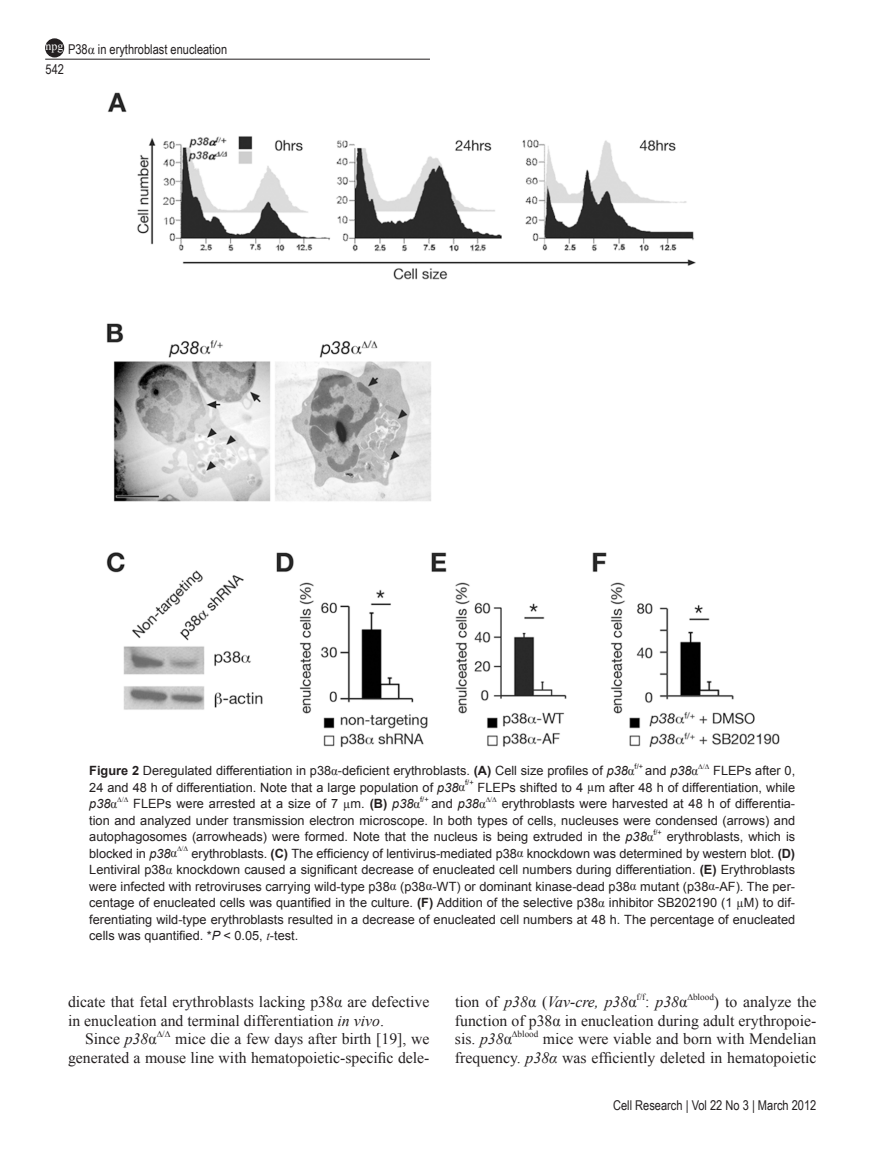
<style>
.page{position:relative;width:893px;height:1170px;background:#fff}
.page>*{position:absolute;margin:0;border:0;box-sizing:border-box;transform-origin:0 0}
.t1{font:15.75px "Times New Roman";color:#231f20}
.t2{font:15.75px/18.8px "Times New Roman PSMT2";color:#231f20}
.t3{font:italic 15.75px "Times New Roman";color:#231f20}
.t4{font:13.5px "Arial Narrow";color:#231f20}
.t5{font:12.75px/16.5px "Arial MT2";color:#231f20;text-align:justify}
.t6{font:12.75px "Arial";color:#231f20}
.t7{font:italic 12.75px "Arial";color:#231f20}
.t8{font:12px "Times New Roman PSMT2";color:#fff}
.t9{font:9.15px "Times New Roman";color:#231f20}
.t10{font:9.15px "Times New Roman PSMT2";color:#231f20}
.t11{font:7.5px "Arial MT2";color:#231f20}
.t12{font:7.5px "Times New Roman";color:#231f20}
.s1{font-family:"Times New Roman"}
.s2{font-weight:700}
.s3{font-family:"Arial MT2"}
.s4{font-style:italic}
.s5{font-family:"Arial";font-style:italic}
.s6{font-family:"Times New Roman PSMT2"}
.s7{font-family:"Times New Roman";font-style:normal}
.s8{font-family:"Arial";font-weight:700}
.s9{font-family:"Arial"}
.s10{font-family:"Times New Roman";font-style:italic}
.s11{font-family:"Times New Roman PSMT2";font-style:normal}
.s12{font-style:normal}
.s13{font-family:"Times New Roman PS Italic MT2"}
</style>
<div class="page">
<hr style="left:45px;top:59px;width:385px;height:1px;background:#231f20">
<div style="left:46px;top:39px;width:17px;height:18px;background:#231f20;border-radius:50%"></div>
<div style="left:45px;top:38px;width:19px;height:19px;border:2px solid #231f20;border-radius:50%"></div>
<img style="left:106px;top:92px;width:674px;height:656px">
<p class="t4" style="left:68px;top:39px;width:161px">P38<span class="s1">α</span> in erythroblast enucleation</p>
<p class="t8" style="left:46px;top:38px;width:19px">npg</p>
<p class="t4" style="left:46px;top:59px;width:20px">542</p>
<p class="t6" style="left:89px;top:762px;width:547px"><span class="s2">Figure 2</span> <span class="s3">Deregulated differentiation in p38</span><span class="s1">α</span>-deficient erythroblasts. <span class="s2">(A)</span> Cell size profiles of <span class="s4">p38</span><span class="s1">α</span></p>
<p class="t11" style="left:635px;top:761px;width:10px">f/+</p>
<p class="t5" style="left:645px;top:762px;width:55px">and <span class="s5">p38</span><span class="s1">α</span></p>
<p class="t12" style="left:698px;top:761px;width:13px">∆/∆</p>
<p class="t5" style="left:713px;top:762px;width:83px">FLEPs after 0,</p>
<p class="t5" style="left:89px;top:779px;width:377px">24 and 48 h of differentiation. Note that a large population of <span class="s5">p38</span><span class="s1">α</span></p>
<p class="t11" style="left:465px;top:777px;width:10px">f/+</p>
<p class="t5" style="left:478px;top:779px;width:319px">FLEPs shifted to 4 <span class="s6">µ</span>m after 48 h of differentiation, while</p>
<p class="t7" style="left:89px;top:795px;width:29px">p38<span class="s7">α</span></p>
<p class="t12" style="left:117px;top:794px;width:13px">∆/∆</p>
<p class="t5" style="left:133px;top:795px;width:288px">FLEPs were arrested at a size of 7 <span class="s6">µ</span>m. <span class="s8">(B)</span> <span class="s5">p38</span><span class="s1">α</span></p>
<p class="t11" style="left:420px;top:794px;width:10px">f/+</p>
<p class="t5" style="left:432px;top:795px;width:56px">and <span class="s5">p38</span><span class="s1">α</span></p>
<p class="t12" style="left:486px;top:794px;width:13px">∆/∆</p>
<p class="t5" style="left:89px;top:795px;width:707px;text-indent:412px">erythroblasts were harvested at 48 h of differentia&shy;tion and analyzed under transmission electron microscope. In both types of cells, nucleuses were condensed (arrows) and autophagosomes (arrowheads) were formed. Note that the nucleus is being extruded in the <span class="s5">p38</span><span class="s1">α</span></p>
<p class="t11" style="left:653px;top:827px;width:10px">f/+</p>
<p class="t5" style="left:667px;top:828px;width:130px">erythroblasts, which is</p>
<p class="t5" style="left:89px;top:845px;width:89px">blocked in <span class="s5">p38</span><span class="s1">α</span></p>
<p class="t12" style="left:177px;top:843px;width:13px">∆/∆</p>
<p class="t5" style="left:192px;top:845px;width:605px">erythroblasts. <span class="s8">(C)</span> <span class="s9">The efficiency of lentivirus-mediated p38</span><span class="s1">α</span> knockdown was determined by western blot. <span class="s8">(D)</span></p>
<p class="t6" style="left:89px;top:861px;width:707px"><span class="s3">Lentiviral p38</span><span class="s1">α</span> knockdown caused a significant decrease of enucleated cell numbers during differentiation. <span class="s2">(E)</span> <span class="s3">Erythroblasts</span></p>
<p class="t5" style="left:89px;top:877px;width:707px">were infected with retroviruses carrying wild-type p38<span class="s1">α</span> (p38<span class="s1">α</span>-WT) or dominant kinase-dead p38<span class="s1">α</span> mutant (p38<span class="s1">α</span>-AF). The per&shy;<span class="s9">centage of enucleated cells was quantified in the culture.</span> <span class="s8">(F)</span> Addition of the selective p38<span class="s1">α</span> inhibitor SB202190 (1 <span class="s6">µ</span>M) to dif&shy;ferentiating wild-type erythroblasts resulted in a decrease of enucleated cell numbers at 48 h. The percentage of enucleated</p>
<p class="t6" style="left:89px;top:927px;width:210px">cells was quantified. *<span class="s4">P</span> <span class="s3">&lt; 0.05,</span> <span class="s10">t</span><span class="s3">-test.</span></p>
<p class="t1" style="left:68px;top:990px;width:363px">dicate that fetal erythroblasts lacking p38α are defective</p>
<p class="t2" style="left:85px;top:1010px;width:300px;text-indent:-17px">in enucleation and terminal differentiation <span class="s10">in vivo</span>.<br>Since <span class="s10">p38</span><span class="s1">α</span></p>
<p class="t9" style="left:157px;top:1027px;width:15px">∆/∆</p>
<p class="t2" style="left:175px;top:1029px;width:256px">mice die a few days after birth [19], we</p>
<p class="t1" style="left:68px;top:1047px;width:363px">generated a mouse line with hematopoietic-specific dele<span class="s6">-</span></p>
<p class="t3" style="left:455px;top:990px;width:183px"><span class="s11">tion of</span> p38<span class="s12">α (</span>Vav-cre, p38<span class="s12">α</span></p>
<p class="t10" style="left:637px;top:990px;width:10px">f/f</p>
<p class="t3" style="left:645px;top:990px;width:44px"><span class="s11">:</span> p38<span class="s12">α</span></p>
<p class="t9" style="left:687px;top:990px;width:28px">∆blood</p>
<p class="t2" style="left:714px;top:991px;width:104px">) to analyze the</p>
<p class="t1" style="left:455px;top:1009px;width:363px">function of p38α in enucleation during adult erythropoie<span class="s6">-</span></p>
<p class="t2" style="left:455px;top:1029px;width:58px">sis. <span class="s10">p38</span><span class="s1">α</span></p>
<p class="t9" style="left:512px;top:1027px;width:28px">∆blood</p>
<p class="t2" style="left:543px;top:1029px;width:275px">mice were viable and born with Mendelian</p>
<p class="t1" style="left:455px;top:1047px;width:363px"><span class="s6">frequency.</span> <span class="s13">p38α</span> was efficiently deleted in hematopoietic</p>
<p class="t4" style="left:613px;top:1094px;width:205px">Cell Research | Vol 22 No 3 | March 2012</p>
</div>
